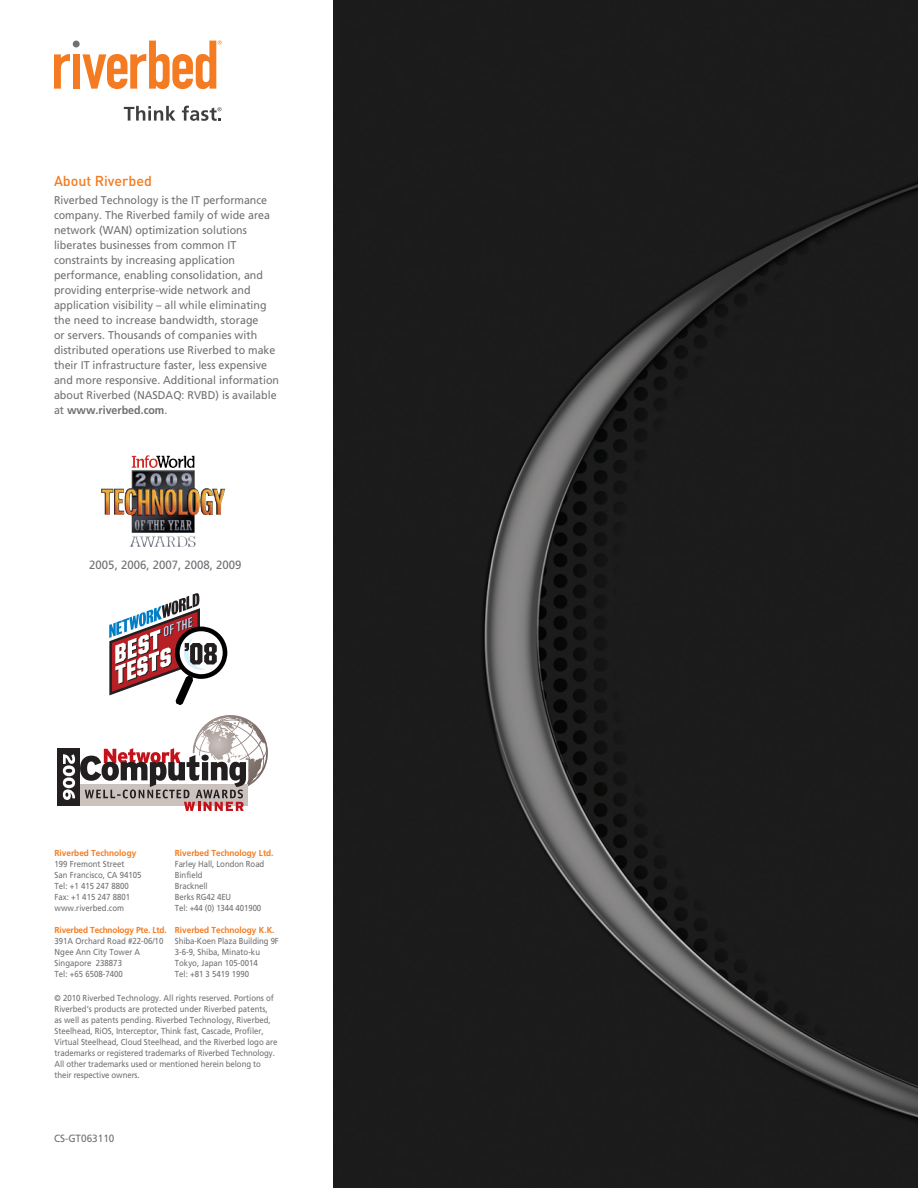
<style>
.page{position:relative;width:918px;height:1188px;background:#fff}
.page>*{position:absolute;margin:0;border:0;box-sizing:border-box;transform-origin:0 0}
.t1{font:500 14.25px "DIN";color:#f47b21}
.About_Riverbed{font:12px "Frutiger";color:#717074;scale:.95 1}
.t2{font:11.25px/15px "Frutiger";color:#717074;scale:.95 1}
.t3{font:10.5px "Frutiger";color:#717074;scale:.95 1}
.t4{font:8.7px/10.9px "Frutiger";color:#717074;scale:.9 1}
.s1{font-weight:700}
.s2{font-weight:700;color:#f47b21}
</style>
<div class="page">
<img style="left:333px;top:0;width:585px;height:1188px">
<svg style="left:109px;top:593px;width:118px;height:112px"></svg>
<div style="left:58px;top:748px;width:22px;height:58px;background:#231f20"></div>
<svg style="left:63px;top:715px;width:205px;height:96px"></svg>
<img style="left:128px;top:455px;width:66px;height:34px">
<svg style="left:54px;top:54px;width:16px;height:35px"></svg>
<div style="left:73px;top:41px;width:7px;height:6px;background:#717074;border-radius:50%"></div>
<div style="left:73px;top:54px;width:7px;height:35px;background:#f47b21"></div>
<svg style="left:82px;top:40px;width:140px;height:49px"></svg>
<svg style="left:124px;top:106px;width:52px;height:15px"></svg>
<svg style="left:182px;top:106px;width:39px;height:15px"></svg>
<p class="t1" style="left:54px;top:172px;width:100px">About Riverbed</p>
<p class="t2" style="left:54px;top:193px;width:238px">Riverbed Technology is the IT performance company. The Riverbed family of wide area network (WAN) optimization solutions liberates businesses from common IT constraints by increasing application performance, enabling consolidation, and providing enterprise-wide network and application visibility – all while eliminating the need to increase bandwidth, storage<br>or servers. Thousands of companies with distributed operations use Riverbed to make their IT infrastructure faster, less expensive and more responsive. Additional information about Riverbed (NASDAQ: RVBD) is available at <span class="s1">www.riverbed.com</span>.</p>
<p class="About_Riverbed" style="left:89px;top:557px;width:162px">2005, 2006, 2007, 2008, 2009</p>
<p class="t4" style="left:175px;top:848px;width:111px"><span class="s2">Riverbed Technology Ltd.<br></span>Farley Hall, London Road<br>Binfield<br>Bracknell<br>Berks RG42 4EU<br>Tel: +44 (0) 1344 401900</p>
<p class="t4" style="left:175px;top:925px;width:117px"><span class="s2">Riverbed Technology K.K.<br></span>Shiba-Koen Plaza Building 9F<br>3-6-9, Shiba, Minato-ku<br>Tokyo, Japan 105-0014<br>Tel: +81 3 5419 1990</p>
<p class="t4" style="left:55px;top:993px;width:249px">© 2010 Riverbed Technology. All rights reserved. Portions of Riverbed’s products are protected under Riverbed patents,<br>as well as patents pending. Riverbed Technology, Riverbed, Steelhead, RiOS, Interceptor, Think fast, Cascade, Profiler, Virtual Steelhead, Cloud Steelhead, and the Riverbed logo are trademarks or registered trademarks of Riverbed Technology.<br>All other trademarks used or mentioned herein belong to their respective owners.</p>
<p class="t4" style="left:55px;top:848px;width:98px"><span class="s2">Riverbed Technology<br></span>199 Fremont Street<br>San Francisco, CA 94105<br>Tel: +1 415 247 8800<br>Fax: +1 415 247 8801 www.riverbed.com</p>
<p class="t4" style="left:55px;top:925px;width:126px"><span class="s2">Riverbed Technology Pte. Ltd.<br></span>391A Orchard Road #22-06/10<br>Ngee Ann City Tower A<br>Singapore 238873<br>Tel: +65 6508-7400</p>
<p class="t3" style="left:54px;top:1132px;width:65px">CS-GT063110</p>
</div>
